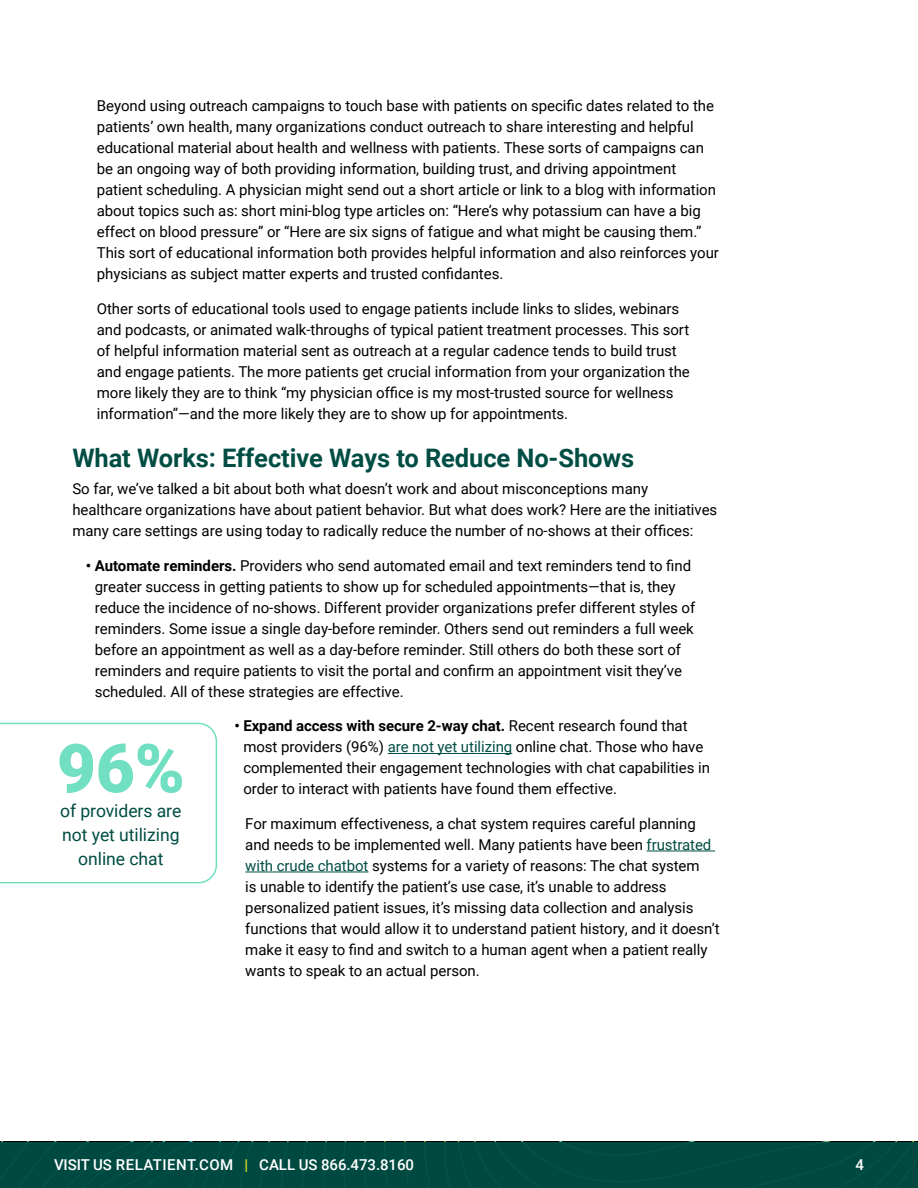
<style>
.page{position:relative;width:918px;height:1188px;background:#fff}
.page>*{position:absolute;margin:0;border:0;box-sizing:border-box;transform-origin:0 0}
.Body_Copy{font:900 67.65px "Roboto";color:#71dfc1}
.Body_Header{font:700 25.5px "Roboto";letter-spacing:-.005em;color:#004d44}
.Body_Copy-2{font:17.55px/24.3px "Roboto";letter-spacing:-.005em;color:#004d44;text-align:center}
.Body_Copy-3{font:15px/21px "Roboto";letter-spacing:-.005em;color:#000}
.Body_Copy-4{font:500 15px "Roboto";letter-spacing:-.005em;color:#fff}
.s1{font-weight:700}
.s2{color:#004d44}
.s3{color:#dee624}
</style>
<div class="page">
<hr style="left:388px;top:753px;width:124px;height:1px;background:#004d44">
<hr style="left:647px;top:851px;width:68px;height:1px;background:#004d44">
<hr style="left:245px;top:872px;width:123px;height:1px;background:#004d44">
<div style="left:0;top:1142px;width:918px;height:46px;background:#004d44"></div>
<svg style="left:0;top:722px;width:218px;height:162px"></svg>
<p class="Body_Copy-3" style="left:97px;top:95px;width:624px">Beyond using outreach campaigns to touch base with patients on specific dates related to the patients’ own health, many organizations conduct outreach to share interesting and helpful educational material about health and wellness with patients. These sorts of campaigns can be an ongoing way of both providing information, building trust, and driving appointment patient scheduling. A physician might send out a short article or link to a blog with information about topics such as: short mini-blog type articles on: “Here’s why potassium can have a big effect on blood pressure” or “Here are six signs of fatigue and what might be causing them.” This sort of educational information both provides helpful information and also reinforces your physicians as subject matter experts and trusted confidantes.</p>
<p class="Body_Copy-3" style="left:97px;top:297px;width:595px">Other sorts of educational tools used to engage patients include links to slides, webinars and podcasts, or animated walk-throughs of typical patient treatment processes. This sort of helpful information material sent as outreach at a regular cadence tends to build trust and engage patients. The more patients get crucial information from your organization the more likely they are to think “my physician office is my most-trusted source for wellness information”—and the more likely they are to show up for appointments.</p>
<p class="Body_Header" style="left:72px;top:440px;width:563px">What Works: Effective Ways to Reduce No-Shows</p>
<p class="Body_Copy-3" style="left:72px;top:478px;width:647px">So far, we’ve talked a bit about both what doesn’t work and about misconceptions many healthcare organizations have about patient behavior. But what does work? Here are the initiatives many care settings are using today to radically reduce the number of no-shows at their offices:</p>
<p class="Body_Copy-3" style="left:95px;top:554px;width:602px;text-indent:-9px"><span class="s1">• Automate reminders.</span> Providers who send automated email and text reminders tend to find greater success in getting patients to show up for scheduled appointments—that is, they reduce the incidence of no-shows. Different provider organizations prefer different styles of reminders. Some issue a single day-before reminder. Others send out reminders a full week before an appointment as well as a day-before reminder. Still others do both these sort of reminders and require patients to visit the portal and confirm an appointment visit they’ve scheduled. All of these strategies are effective.</p>
<p class="Body_Copy-3" style="left:243px;top:715px;width:468px;text-indent:-9px"><span class="s1">• Expand access with secure 2-way chat.</span> Recent research found that most providers (96%) <span class="s2">are not yet utilizing</span> online chat. Those who have complemented their engagement technologies with chat capabilities in order to interact with patients have found them effective.</p>
<p class="Body_Copy-3" style="left:245px;top:812px;width:476px">For maximum effectiveness, a chat system requires careful planning and needs to be implemented well. Many patients have been <span class="s2">frustrated with crude chatbot</span> systems for a variety of reasons: The chat system<br>is unable to identify the patient’s use case, it’s unable to address personalized patient issues, it’s missing data collection and analysis functions that would allow it to understand patient history, and it doesn’t make it easy to find and switch to a human agent when a patient really wants to speak to an actual person.</p>
<p class="Body_Copy" style="left:57px;top:721px;width:130px">96%</p>
<p class="Body_Copy-2" style="left:60px;top:798px;width:123px">of providers are not yet utilizing online chat</p>
<p class="Body_Copy-4" style="left:54px;top:1154px;width:362px">VISIT US RELATIENT.COM <span class="s3">|</span> CALL US 866.473.8160</p>
<p class="Body_Copy-4" style="left:855px;top:1154px;width:10px">4</p>
</div>
